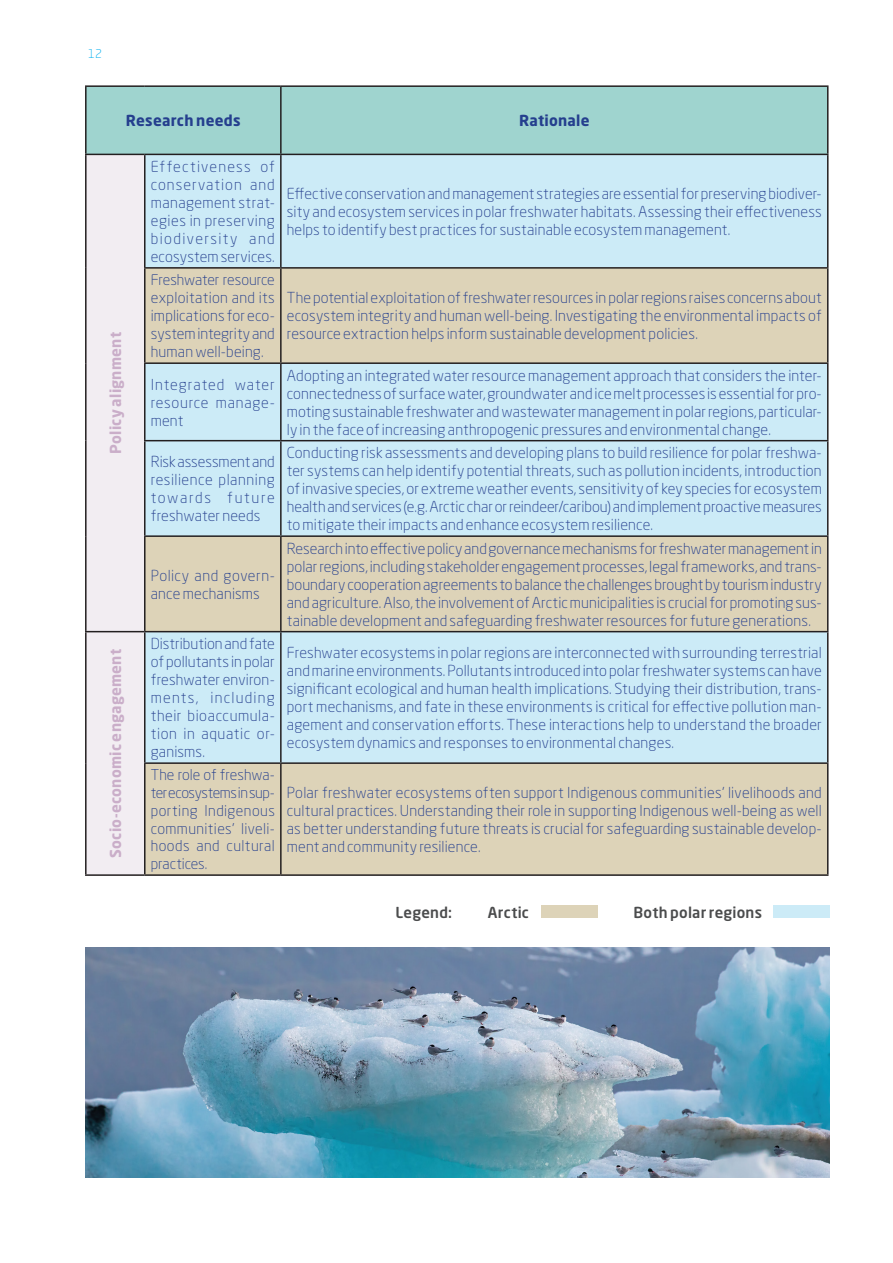
<style>
.page{position:relative;width:893px;height:1263px;background:#fff}
.page>*{position:absolute;margin:0;border:0;box-sizing:border-box;transform-origin:0 0}
.box_-_Copia{font:300 15px/18px "Neo Sans W1 G";letter-spacing:.015em;color:#253f8e;text-align:justify}
.box{font:700 15px "Neo Sans W1 G";letter-spacing:.015em;color:#caaec9}
.box-2{font:500 15px "Neo Sans W1 G";letter-spacing:.015em;color:#4b4c4d}
.box-3{font:700 15px "Neo Sans W1 G";letter-spacing:.015em;color:#253f8e}
.box_-_Copia-2{font:300 14.85px/17.7px "Neo Sans W1 G";letter-spacing:.02em;color:#253f8e;text-align:justify}
.box_-_Copia-3{font:300 14.85px "Neo Sans W1 G";letter-spacing:-.005em;color:#253f8e}
.t1{font:300 12px "Neo Sans W1 G";color:#00aeef}
</style>
<div class="page">
<div style="left:87px;top:87px;width:740px;height:67px;background:#9fd4cf"></div>
<div style="left:87px;top:155px;width:57px;height:719px;background:#f2edf2"></div>
<div style="left:146px;top:155px;width:681px;height:112px;background:#ccebf7"></div>
<svg style="left:146px;top:269px;width:681px;height:605px;background:#d4ded7"></svg>
<hr style="left:85px;top:85px;width:60px;height:2px;background:#231f20">
<hr style="left:85px;top:87px;width:2px;height:67px;background:#231f20">
<hr style="left:145px;top:85px;width:136px;height:2px;background:#231f20">
<hr style="left:281px;top:85px;width:547px;height:2px;background:#231f20">
<hr style="left:280px;top:87px;width:2px;height:67px;background:#231f20">
<hr style="left:827px;top:87px;width:1px;height:67px;background:#231f20">
<hr style="left:85px;top:154px;width:60px;height:1px;background:#231f20">
<hr style="left:85px;top:155px;width:2px;height:113px;background:#231f20">
<hr style="left:145px;top:154px;width:136px;height:1px;background:#231f20">
<hr style="left:144px;top:155px;width:2px;height:112px;background:#231f20">
<hr style="left:281px;top:154px;width:547px;height:1px;background:#231f20">
<hr style="left:280px;top:155px;width:2px;height:112px;background:#231f20">
<hr style="left:827px;top:155px;width:1px;height:112px;background:#231f20">
<hr style="left:85px;top:268px;width:2px;height:95px;background:#231f20">
<hr style="left:144px;top:267px;width:137px;height:2px;background:#231f20">
<hr style="left:144px;top:269px;width:2px;height:93px;background:#231f20">
<hr style="left:281px;top:267px;width:547px;height:2px;background:#231f20">
<hr style="left:280px;top:269px;width:2px;height:93px;background:#231f20">
<hr style="left:827px;top:269px;width:1px;height:93px;background:#231f20">
<hr style="left:85px;top:363px;width:2px;height:78px;background:#231f20">
<hr style="left:144px;top:362px;width:137px;height:2px;background:#231f20">
<hr style="left:144px;top:364px;width:2px;height:76px;background:#231f20">
<hr style="left:281px;top:362px;width:547px;height:2px;background:#231f20">
<hr style="left:280px;top:364px;width:2px;height:76px;background:#231f20">
<hr style="left:827px;top:364px;width:1px;height:76px;background:#231f20">
<hr style="left:85px;top:441px;width:2px;height:95px;background:#231f20">
<hr style="left:144px;top:440px;width:137px;height:1px;background:#231f20">
<hr style="left:144px;top:441px;width:2px;height:94px;background:#231f20">
<hr style="left:281px;top:440px;width:547px;height:1px;background:#231f20">
<hr style="left:280px;top:441px;width:2px;height:94px;background:#231f20">
<hr style="left:827px;top:441px;width:1px;height:94px;background:#231f20">
<hr style="left:85px;top:536px;width:2px;height:95px;background:#231f20">
<hr style="left:144px;top:535px;width:137px;height:2px;background:#231f20">
<hr style="left:144px;top:537px;width:2px;height:94px;background:#231f20">
<hr style="left:281px;top:535px;width:547px;height:2px;background:#231f20">
<hr style="left:280px;top:537px;width:2px;height:94px;background:#231f20">
<hr style="left:827px;top:537px;width:1px;height:94px;background:#231f20">
<hr style="left:85px;top:631px;width:60px;height:1px;background:#231f20">
<hr style="left:85px;top:632px;width:2px;height:131px;background:#231f20">
<hr style="left:145px;top:631px;width:136px;height:1px;background:#231f20">
<hr style="left:144px;top:632px;width:2px;height:130px;background:#231f20">
<hr style="left:281px;top:631px;width:547px;height:1px;background:#231f20">
<hr style="left:280px;top:632px;width:2px;height:130px;background:#231f20">
<hr style="left:827px;top:632px;width:1px;height:130px;background:#231f20">
<hr style="left:85px;top:763px;width:2px;height:111px;background:#231f20">
<hr style="left:144px;top:762px;width:137px;height:2px;background:#231f20">
<hr style="left:144px;top:764px;width:2px;height:110px;background:#231f20">
<hr style="left:281px;top:762px;width:547px;height:2px;background:#231f20">
<hr style="left:280px;top:764px;width:2px;height:110px;background:#231f20">
<hr style="left:827px;top:764px;width:1px;height:110px;background:#231f20">
<hr style="left:85px;top:874px;width:60px;height:2px;background:#231f20">
<hr style="left:145px;top:874px;width:136px;height:2px;background:#231f20">
<hr style="left:281px;top:874px;width:547px;height:2px;background:#231f20">
<div style="left:541px;top:906px;width:56px;height:12px;background:#ddd3b8"></div>
<div style="left:773px;top:906px;width:56px;height:12px;background:#ccebf7"></div>
<img style="left:85px;top:947px;width:744px;height:231px">
<p class="t1" style="left:88px;top:46px;width:15px">12</p>
<p class="box-3" style="left:126px;top:111px;width:116px">Research needs</p>
<p class="box-3" style="left:519px;top:111px;width:72px">Rationale</p>
<p class="box" style="left:106px;top:454px;width:123px;rotate:-90deg">Policy alignment</p>
<p class="box_-_Copia" style="left:151px;top:157px;width:126px">Effectiveness of conservation and management strat&shy;egies in preserving biodiversity and ecosystem services.</p>
<p class="box_-_Copia" style="left:287px;top:184px;width:536px">Effective conservation and management strategies are essential for preserving biodiver&shy;sity and ecosystem services in polar freshwater habitats. Assessing their effectiveness helps to identify best practices for sustainable ecosystem management.</p>
<p class="box_-_Copia-3" style="left:151px;top:271px;width:126px">Freshwater resource</p>
<p class="box_-_Copia" style="left:151px;top:288px;width:126px">exploitation and its implications for eco&shy;system integrity and human well-being.</p>
<p class="box_-_Copia" style="left:287px;top:289px;width:536px">The potential exploitation of freshwater resources in polar regions raises concerns about ecosystem integrity and human well-being. Investigating the environmental impacts of resource extraction helps inform sustainable development policies.</p>
<p class="box_-_Copia" style="left:151px;top:375px;width:126px">Integrated water resource manage&shy;ment</p>
<p class="box_-_Copia" style="left:287px;top:366px;width:536px">Adopting an integrated water resource management approach that considers the inter&shy;connectedness of surface water, groundwater and ice melt processes is essential for pro&shy;moting sustainable freshwater and wastewater management in polar regions, particular&shy;ly in the face of increasing anthropogenic pressures and environmental change.</p>
<p class="box_-_Copia" style="left:151px;top:452px;width:126px">Risk assessment and resilience planning towards future freshwater needs</p>
<p class="box_-_Copia" style="left:287px;top:443px;width:536px">Conducting risk assessments and developing plans to build resilience for polar freshwa&shy;ter systems can help identify potential threats, such as pollution incidents, introduction of invasive species, or extreme weather events, sensitivity of key species for ecosystem health and services (e.g. Arctic char or reindeer/caribou) and implement proactive measures to mitigate their impacts and enhance ecosystem resilience.</p>
<p class="box_-_Copia" style="left:151px;top:566px;width:126px">Policy and govern&shy;ance mechanisms</p>
<p class="box_-_Copia" style="left:287px;top:539px;width:536px">Research into effective policy and governance mechanisms for freshwater management in polar regions, including stakeholder engagement processes, legal frameworks, and trans&shy;boundary cooperation agreements to balance the challenges brought by tourism industry and agriculture. Also, the involvement of Arctic municipalities is crucial for promoting sus&shy;tainable development and safeguarding freshwater resources for future generations.</p>
<p class="box" style="left:106px;top:858px;width:211px;rotate:-90deg">Socio-economic engagement</p>
<p class="box_-_Copia" style="left:151px;top:634px;width:126px">Distribution and fate of pollutants in polar freshwater environ&shy;ments, including their bioaccumula&shy;tion in aquatic or&shy;ganisms.</p>
<p class="box_-_Copia" style="left:287px;top:643px;width:536px">Freshwater ecosystems in polar regions are interconnected with surrounding terrestrial and marine environments. Pollutants introduced into polar freshwater systems can have significant ecological and human health implications. Studying their distribution, trans&shy;port mechanisms, and fate in these environments is critical for effective pollution man&shy;agement and conservation efforts. These interactions help to understand the broader ecosystem dynamics and responses to environmental changes.</p>
<p class="box_-_Copia-2" style="left:151px;top:766px;width:126px">The role of freshwa&shy;ter ecosystems in sup&shy;porting Indigenous communities' liveli&shy;hoods and cultural practices.</p>
<p class="box_-_Copia" style="left:287px;top:783px;width:536px">Polar freshwater ecosystems often support Indigenous communities' livelihoods and cultural practices. Understanding their role in supporting Indigenous well-being as well as better understanding future threats is crucial for safeguarding sustainable develop&shy;ment and community resilience.</p>
<p class="box-2" style="left:396px;top:903px;width:58px">Legend:</p>
<p class="box-2" style="left:488px;top:903px;width:43px">Arctic</p>
<p class="box-2" style="left:634px;top:903px;width:130px">Both polar regions</p>
</div>
